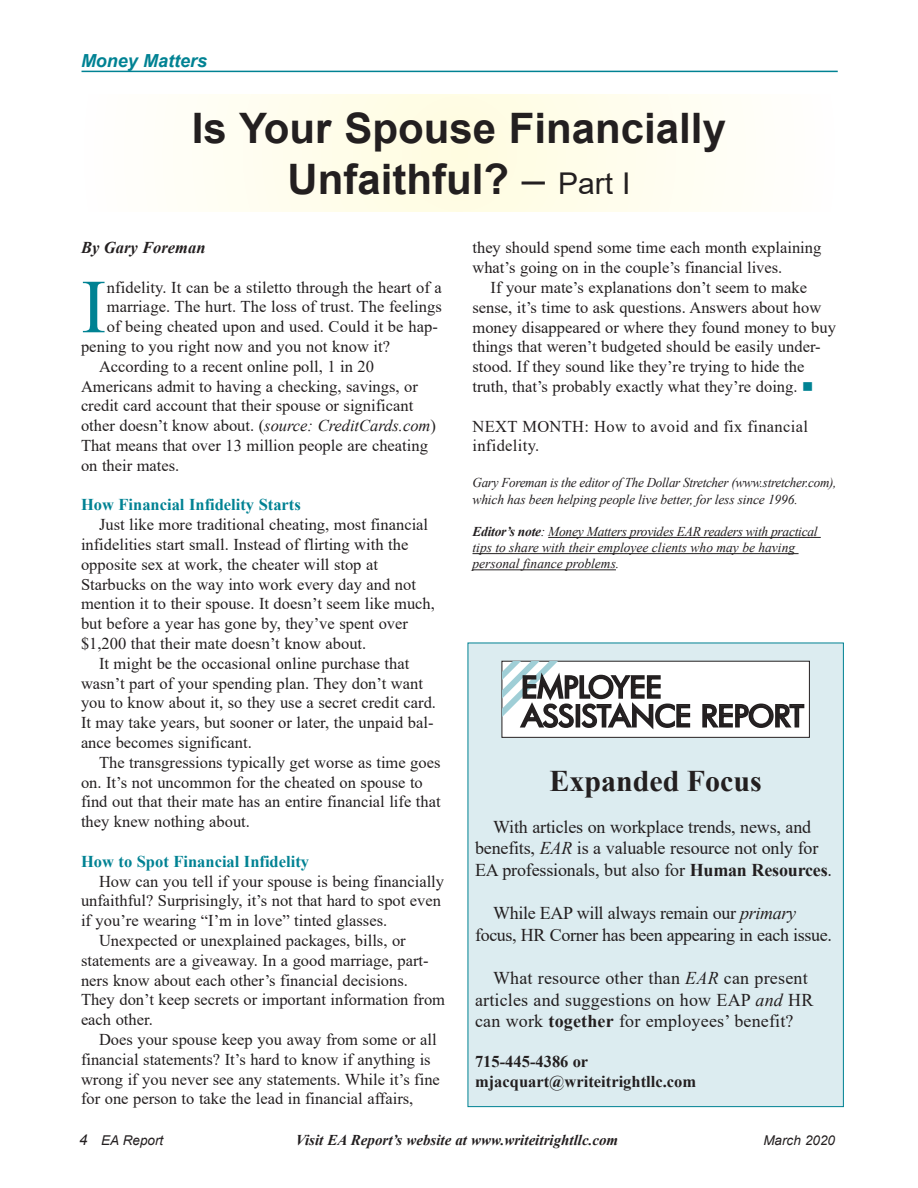
<style>
.page{position:relative;width:918px;height:1188px;background:#fff}
.page>*{position:absolute;margin:0;border:0;box-sizing:border-box;transform-origin:0 0}
.Drop_Cap{font:76.35px "Times New Roman";color:#008293}
.Heading{font:700 42px/50.4px "Arial";color:#231f20;text-align:center}
.t1{font:700 30px "Times New Roman";color:#231f20}
.t2{font:500 28.8px "Futura";letter-spacing:.005em;color:#231f20;scale:1.05 1}
.Body_Copy{font:18px/21.6px "Times New Roman";letter-spacing:-.01em;color:#231f20}
.Body_Copy-2{font:18px/21.6px "Times New Roman";letter-spacing:.01em;color:#231f20}
.t3{font:italic 700 18px "Arial";color:#008293}
.Body_Copy-3{font:16.5px/19.8px "Times New Roman";color:#231f20}
.Drop_Cap-2{font:16.5px "Times New Roman";letter-spacing:.005em;color:#231f20}
.Body_Heading{font:700 16.5px "Times New Roman";color:#008293}
.Body_Copy-4{font:16.5px/19.8px "Times New Roman";letter-spacing:.02em;color:#231f20}
.t4{font:700 16.5px/19.8px "Times New Roman";color:#231f20}
.By_Line{font:italic 700 16.5px "Times New Roman";color:#231f20}
.t5{font:italic 700 15px "Times New Roman";color:#231f20}
.Source{font:italic 13.5px/16.2px "Times New Roman";letter-spacing:-.01em;color:#231f20}
.t6{font:italic 13.5px "Arial";color:#231f20}
.s1{font-weight:400}
.s2{font-weight:400;font-size:30px}
.s3{font-style:italic}
.s4{color:#008293}
.s5{font-weight:700}
.s6{font-size:15px}
</style>
<div class="page">
<hr style="left:548px;top:537px;width:273px;height:1px;background:#231f20">
<hr style="left:472px;top:553px;width:327px;height:1px;background:#231f20">
<hr style="left:472px;top:570px;width:144px;height:1px;background:#231f20">
<div style="left:468px;top:643px;width:375px;height:464px;background:#dcecf0"></div>
<hr style="left:82px;top:71px;width:756px;height:1px;background:#008293">
<svg style="left:203px;top:95px;width:513px;height:117px"></svg>
<div style="left:502px;top:661px;width:307px;height:76px;background:#fff"></div>
<div style="left:502px;top:661px;width:308px;height:77px;border:1px solid #231f20"></div>
<img style="left:503px;top:662px;width:55px;height:55px">
<svg style="left:518px;top:670px;width:173px;height:60px"></svg>
<svg style="left:702px;top:703px;width:103px;height:25px"></svg>
<p class="t3" style="left:81px;top:49px;width:128px">Money Matters</p>
<p class="Heading" style="left:192px;top:104px;width:536px">Is Your Spouse Financially<br>Unfaithful? <span class="s1">–</span> <span class="s2">Part I</span></p>
<p class="By_Line" style="left:81px;top:236px;width:126px">By Gary Foreman</p>
<p class="Drop_Cap" style="left:81px;top:253px;width:27px">I</p>
<p class="Drop_Cap-2" style="left:107px;top:276px;width:337px">nfidelity. It can be a stiletto through the heart of a</p>
<p class="Drop_Cap-2" style="left:107px;top:295px;width:337px">marriage. The hurt. The loss of trust. The feelings</p>
<p class="Drop_Cap-2" style="left:107px;top:315px;width:333px">of being cheated upon and used. Could it be hap-</p>
<p class="Drop_Cap-2" style="left:81px;top:335px;width:311px">pening to you right now and you not know it?</p>
<p class="Body_Copy-3" style="left:81px;top:356px;width:357px;text-indent:18px">According to a recent online poll, 1 in 20<br>Americans admit to having a checking, savings, or credit card account that their spouse or significant other doesn’t know about. (<span class="s3">source: CreditCards.com</span>)<br>That means that over 13 million people are cheating on their mates.</p>
<p class="Body_Heading" style="left:81px;top:493px;width:221px">How Financial Infidelity Starts</p>
<p class="Body_Copy-3" style="left:81px;top:514px;width:355px;text-indent:18px">Just like more traditional cheating, most financial infidelities start small. Instead of flirting with the opposite sex at work, the cheater will stop at Starbucks on the way into work every day and not mention it to their spouse. It doesn’t seem like much, but before a year has gone by, they’ve spent over $1,200 that their mate doesn’t know about.</p>
<p class="Body_Copy-3" style="left:81px;top:653px;width:357px;text-indent:18px">It might be the occasional online purchase that wasn’t part of your spending plan. They don’t want you to know about it, so they use a secret credit card.<br>It may take years, but sooner or later, the unpaid bal&shy;ance becomes significant.</p>
<p class="Body_Copy-3" style="left:81px;top:752px;width:361px;text-indent:18px">The transgressions typically get worse as time goes on. It’s not uncommon for the cheated on spouse to find out that their mate has an entire financial life that they knew nothing about.</p>
<p class="Body_Heading" style="left:81px;top:849px;width:230px">How to Spot Financial Infidelity</p>
<p class="Body_Copy-3" style="left:81px;top:871px;width:365px;text-indent:18px">How can you tell if your spouse is being financially unfaithful? Surprisingly, it’s not that hard to spot even if you’re wearing “I’m in love” tinted glasses.</p>
<p class="Body_Copy-3" style="left:81px;top:930px;width:366px;text-indent:18px">Unexpected or unexplained packages, bills, or statements are a giveaway. In a good marriage, part&shy;ners know about each other’s financial decisions.<br>They don’t keep secrets or important information from each other.</p>
<p class="Body_Copy-3" style="left:81px;top:1029px;width:360px;text-indent:18px">Does your spouse keep you away from some or all financial statements? It’s hard to know if anything is wrong if you never see any statements. While it’s fine for one person to take the lead in financial affairs,</p>
<p class="Body_Copy-3" style="left:472px;top:237px;width:350px">they should spend some time each month explaining what’s going on in the couple’s financial lives.</p>
<p class="Body_Copy-3" style="left:472px;top:277px;width:365px;text-indent:18px">If your mate’s explanations don’t seem to make sense, it’s time to ask questions. Answers about how money disappeared or where they found money to buy things that weren’t budgeted should be easily under&shy;stood. If they sound like they’re trying to hide the truth, that’s probably exactly what they’re doing. <span class="s4">■</span></p>
<p class="Body_Copy-4" style="left:472px;top:416px;width:337px">NEXT MONTH: How to avoid and fix financial infidelity.</p>
<p class="Source" style="left:472px;top:474px;width:366px">Gary Foreman is the editor of The Dollar Stretcher (www.stretcher.com), which has been helping people live better, for less since 1996.</p>
<p class="Source" style="left:472px;top:523px;width:347px"><span class="s5">Editor’s note</span>: Money Matters provides EAR readers with practical tips to share with their employee clients who may be having personal finance problems.</p>
<p class="t2" style="left:521px;top:668px;width:135px">EMPLOYEE</p>
<p class="t2" style="left:521px;top:696px;width:270px">ASSISTANCE REPORT</p>
<p class="t1" style="left:549px;top:760px;width:214px">Expanded Focus</p>
<p class="Body_Copy" style="left:475px;top:815px;width:359px;text-indent:18px">With articles on workplace trends, news, and benefits, <span class="s3">EAR</span> is a valuable resource not only for<br>EA professionals, but also for <span class="s5">Human Resources</span>.</p>
<p class="Body_Copy" style="left:475px;top:902px;width:358px;text-indent:18px">While EAP will always remain our <span class="s3">primary </span>focus, HR Corner has been appearing in each issue.</p>
<p class="Body_Copy-2" style="left:475px;top:967px;width:340px;text-indent:18px">What resource other than <span class="s3">EAR</span> can present articles and suggestions on how EAP <span class="s3">and</span> HR can work <span class="s5">together</span> for employees’ benefit?</p>
<p class="t4" style="left:475px;top:1051px;width:223px">715-445-4386 or mjacquart@writeitrightllc.com</p>
<p class="t6" style="left:79px;top:1131px;width:86px"><span class="s6">4</span> EA Report</p>
<p class="t5" style="left:296px;top:1129px;width:324px">Visit EA Report’s website at www.writeitrightllc.com</p>
<p class="t6" style="left:763px;top:1131px;width:73px">March 2020</p>
</div>
